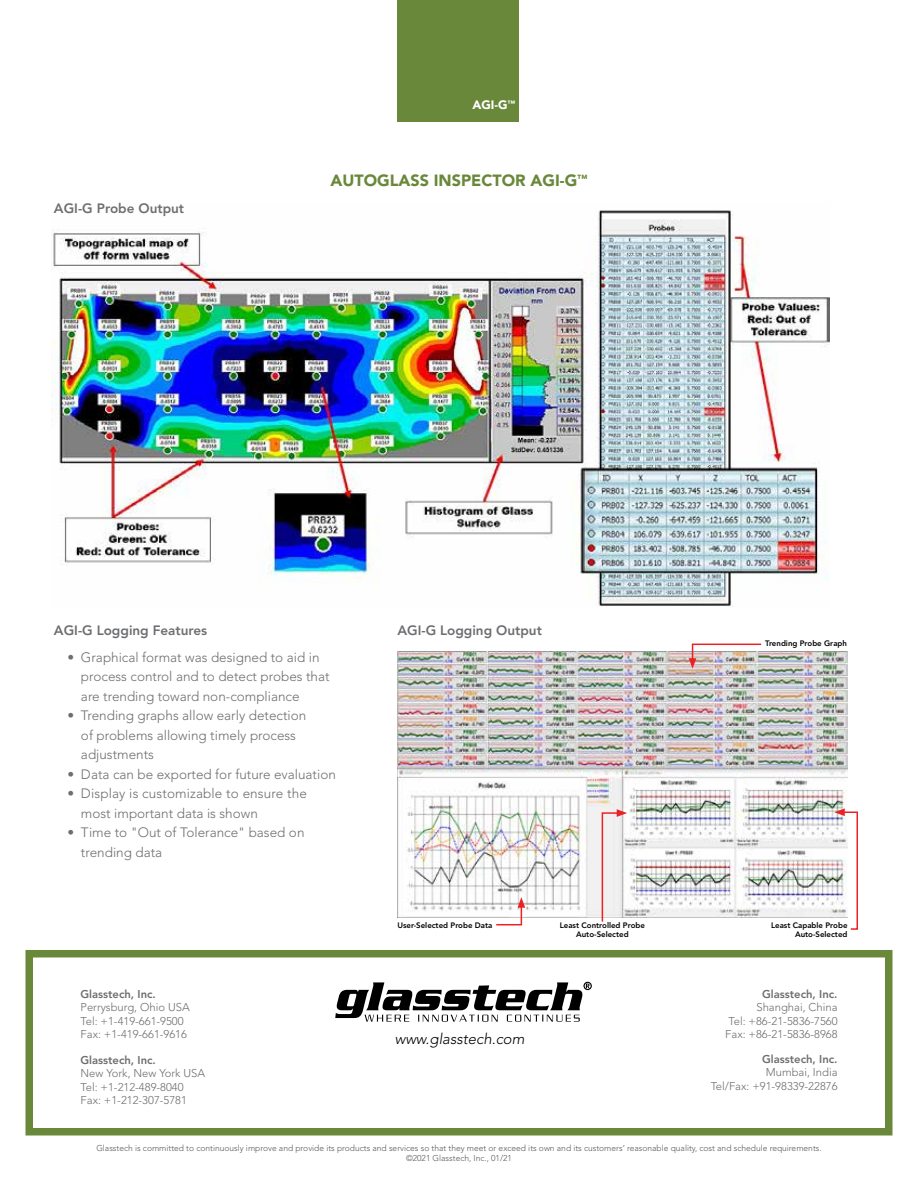
<style>
.page{position:relative;width:918px;height:1188px;background:#fff}
.page>*{position:absolute;margin:0;border:0;box-sizing:border-box;transform-origin:0 0}
.t1{font:900 16.2px "Avenir LT Std";color:#69883a}
.t2{font:italic 300 15px "Avenir LT Std";color:#000}
.t3{font:300 13.5px/19.5px "Avenir LT Std";color:#6d6e71}
.t4{font:800 13.5px "Avenir LT Std";color:#6d6e71}
.t5{font:900 12.15px "Avenir LT Std";color:#fff}
.t6{font:300 11.25px/13.5px "Avenir LT Std";color:#6d6e71}
.t7{font:800 11.25px "Avenir LT Std";color:#6d6e71}
.t8{font:300 8.55px/10.2px "Avenir LT Std";color:#58595b;text-align:center}
.t9{font:800 7.8px/9px "Avenir LT Std";color:#000;text-align:center}
</style>
<div class="page">
<div style="left:397px;top:0;width:121px;height:122px;background:#69883a"></div>
<div style="left:25px;top:950px;width:867px;height:186px;border:8px solid #69883a"></div>
<svg style="left:335px;top:982px;width:257px;height:40px"></svg>
<img style="left:51px;top:210px;width:779px;height:396px">
<img style="left:397px;top:652px;width:451px;height:265px">
<img style="left:689px;top:643px;width:74px;height:26px">
<svg style="left:495px;top:897px;width:30px;height:29px"></svg>
<svg style="left:601px;top:809px;width:26px;height:113px"></svg>
<svg style="left:834px;top:808px;width:24px;height:122px"></svg>
<p class="t5" style="left:473px;top:98px;width:44px">AGI-G<sup>™</sup></p>
<p class="t4" style="left:54px;top:200px;width:132px">AGI-G Probe Output</p>
<p class="t1" style="left:330px;top:171px;width:259px">AUTOGLASS INSPECTOR AGI-G<sup>™</sup></p>
<p class="t4" style="left:54px;top:622px;width:155px">AGI-G Logging Features</p>
<p class="t4" style="left:397px;top:622px;width:146px">AGI-G Logging Output</p>
<p class="t3" style="left:81px;top:648px;width:250px;text-indent:-14px">• Graphical format was designed to aid in process control and to detect probes that are trending toward non-compliance</p>
<p class="t3" style="left:81px;top:706px;width:227px;text-indent:-14px">• Trending graphs allow early detection of problems allowing timely process adjustments</p>
<p class="t3" style="left:67px;top:765px;width:270px">• Data can be exported for future evaluation</p>
<p class="t3" style="left:81px;top:784px;width:227px;text-indent:-14px">• Display is customizable to ensure the most important data is shown</p>
<p class="t3" style="left:81px;top:823px;width:225px;text-indent:-14px">• Time to "Out of Tolerance" based on trending data</p>
<p class="t9" style="left:765px;top:639px;width:83px">Trending Probe Graph</p>
<p class="t7" style="left:81px;top:987px;width:77px">Glasstech, Inc.</p>
<p class="t6" style="left:81px;top:1001px;width:111px">Perrysburg, Ohio USA<br>Tel: +1-419-661-9500<br>Fax: +1-419-661-9616</p>
<p class="t7" style="left:81px;top:1053px;width:77px">Glasstech, Inc.</p>
<p class="t6" style="left:81px;top:1067px;width:126px">New York, New York USA<br>Tel: +1-212-489-8040<br>Fax: +1-212-307-5781</p>
<p class="t9" style="left:397px;top:921px;width:96px">User-Selected Probe Data</p>
<p class="t9" style="left:560px;top:921px;width:87px">Least Controlled Probe<br>Auto-Selected</p>
<p class="t9" style="left:771px;top:921px;width:78px;text-align:right">Least Capable Probe<br>Auto-Selected</p>
<p class="t2" style="left:395px;top:1030px;width:131px">www.glasstech.com</p>
<p class="t7" style="left:762px;top:987px;width:77px">Glasstech, Inc.</p>
<p class="t6" style="left:725px;top:1001px;width:114px;text-align:justify;text-indent:31px">Shanghai, China Tel: +86-21-5836-7560<br>Fax: +86-21-5836-8968</p>
<p class="t7" style="left:762px;top:1052px;width:77px">Glasstech, Inc.</p>
<p class="t6" style="left:711px;top:1066px;width:128px;text-align:right">Mumbai, India<br>Tel/Fax: +91-98339-22876</p>
<p class="t8" style="left:96px;top:1143px;width:727px">Glasstech is committed to continuously improve and provide its products and services so that they meet or exceed its own and its customers’ reasonable quality, cost and schedule requirements. ©2021 Glasstech, Inc., 01/21</p>
</div>
